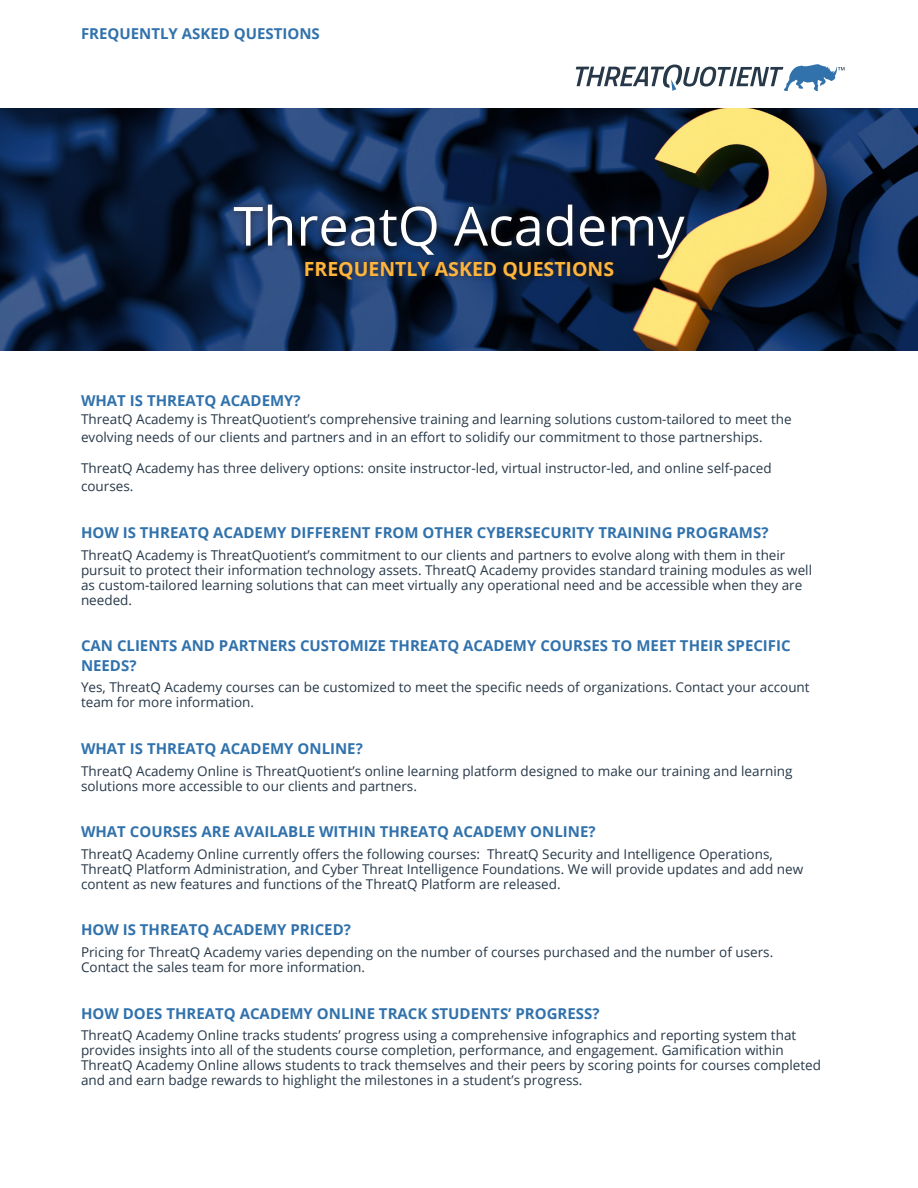
<style>
.page{position:relative;width:918px;height:1188px;background:#fff}
.page>*{position:absolute;margin:0;border:0;box-sizing:border-box;transform-origin:0 0}
.t1{font:54px "Open Sans";color:#fff}
.t2{font:700 19.5px "Open Sans";color:#ffb43b}
.Questions{font:700 15px/19.5px "Open Sans";color:#3172ac}
.main_text{font:13.5px/15px "Open Sans";color:#273848}
</style>
<div class="page">
<svg style="left:576px;top:64px;width:268px;height:27px"></svg>
<img style="left:0;top:108px;width:918px;height:243px">
<div style="left:227px;top:198px;width:464px;height:68px;background:#231f20;opacity:.75"></div>
<div style="left:298px;top:254px;width:322px;height:32px;background:#231f20;opacity:.75"></div>
<p class="Questions" style="left:81px;top:23px;width:240px">FREQUENTLY ASKED QUESTIONS</p>
<p class="t1" style="left:233px;top:189px;width:453px">ThreatQ Academy</p>
<p class="t2" style="left:304px;top:255px;width:312px">FREQUENTLY ASKED QUESTIONS</p>
<p class="Questions" style="left:81px;top:390px;width:221px">WHAT IS THREATQ ACADEMY?</p>
<p class="main_text" style="left:81px;top:410px;width:712px;line-height:18px">ThreatQ Academy is ThreatQuotient’s comprehensive training and learning solutions custom-tailored to meet the evolving needs of our clients and partners and in an effort to solidify our commitment to those partnerships.</p>
<p class="main_text" style="left:81px;top:459px;width:692px;line-height:18px">ThreatQ Academy has three delivery options: onsite instructor-led, virtual instructor-led, and online self-paced courses.</p>
<p class="Questions" style="left:81px;top:522px;width:689px">HOW IS THREATQ ACADEMY DIFFERENT FROM OTHER CYBERSECURITY TRAINING PROGRAMS?</p>
<p class="main_text" style="left:81px;top:547px;width:733px">ThreatQ Academy is ThreatQuotient’s commitment to our clients and partners to evolve along with them in their pursuit to protect their information technology assets. ThreatQ Academy provides standard training modules as well as custom-tailored learning solutions that can meet virtually any operational need and be accessible when they are needed.</p>
<p class="Questions" style="left:81px;top:636px;width:711px">CAN CLIENTS AND PARTNERS CUSTOMIZE THREATQ ACADEMY COURSES TO MEET THEIR SPECIFIC<br>NEEDS?</p>
<p class="main_text" style="left:81px;top:680px;width:730px">Yes, ThreatQ Academy courses can be customized to meet the specific needs of organizations. Contact your account team for more information.</p>
<p class="Questions" style="left:81px;top:738px;width:283px">WHAT IS THREATQ ACADEMY ONLINE?</p>
<p class="main_text" style="left:81px;top:763px;width:713px">ThreatQ Academy Online is ThreatQuotient’s online learning platform designed to make our training and learning solutions more accessible to our clients and partners.</p>
<p class="Questions" style="left:81px;top:822px;width:516px">WHAT COURSES ARE AVAILABLE WITHIN THREATQ ACADEMY ONLINE?</p>
<p class="main_text" style="left:81px;top:846px;width:724px">ThreatQ Academy Online currently offers the following courses: ThreatQ Security and Intelligence Operations,<br>ThreatQ Platform Administration, and Cyber Threat Intelligence Foundations. We will provide updates and add new content as new features and functions of the ThreatQ Platform are released.</p>
<p class="Questions" style="left:81px;top:920px;width:271px">HOW IS THREATQ ACADEMY PRICED?</p>
<p class="main_text" style="left:81px;top:944px;width:694px">Pricing for ThreatQ Academy varies depending on the number of courses purchased and the number of users.<br>Contact the sales team for more information.</p>
<p class="Questions" style="left:81px;top:1003px;width:520px">HOW DOES THREATQ ACADEMY ONLINE TRACK STUDENTS’ PROGRESS?</p>
<p class="main_text" style="left:81px;top:1028px;width:741px">ThreatQ Academy Online tracks students’ progress using a comprehensive infographics and reporting system that provides insights into all of the students course completion, performance, and engagement. Gamification within ThreatQ Academy Online allows students to track themselves and their peers by scoring points for courses completed and and earn badge rewards to highlight the milestones in a student’s progress.</p>
</div>
